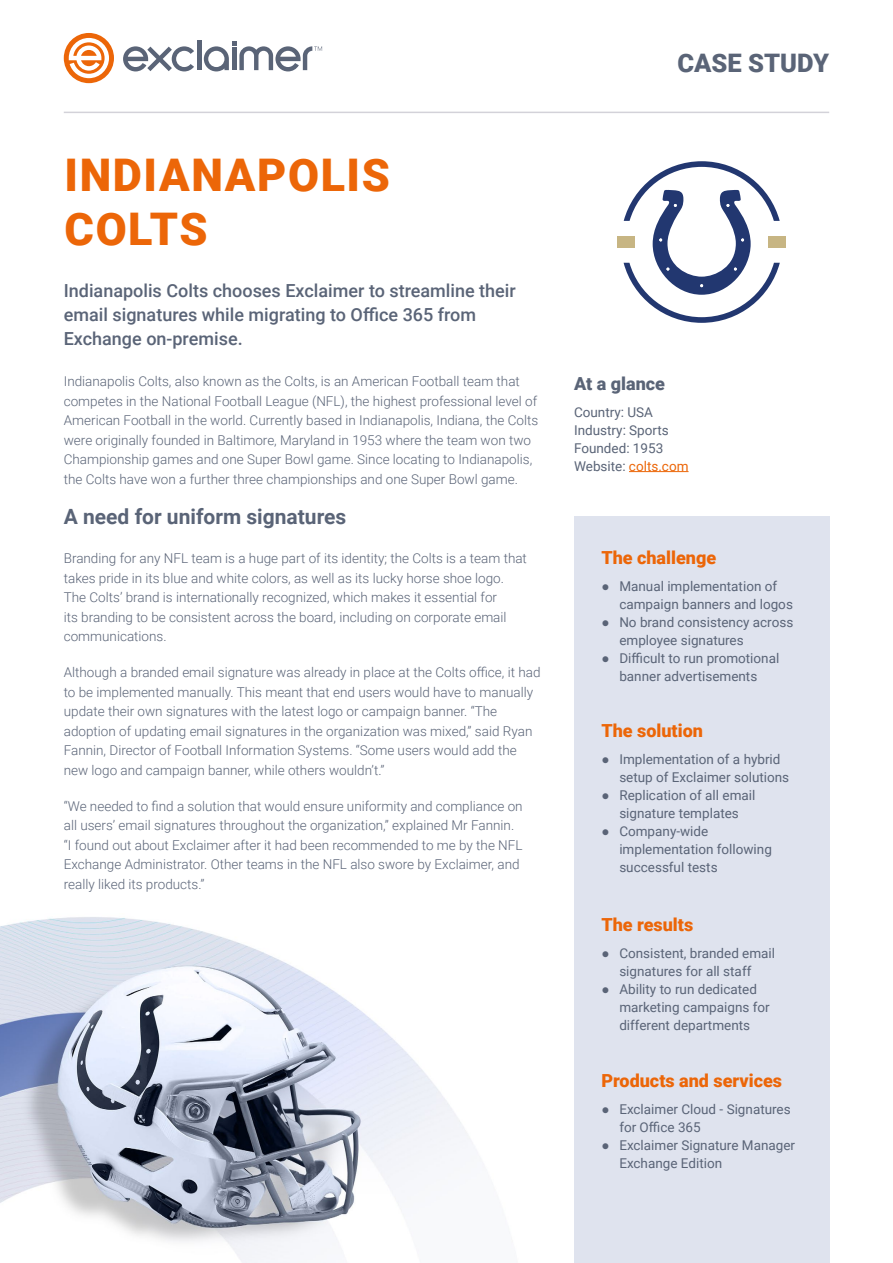
<style>
.page{position:relative;width:893px;height:1263px;background:#fff}
.page>*{position:absolute;margin:0;border:0;box-sizing:border-box;transform-origin:0 0}
.t1{font:900 45px/54px "Roboto";letter-spacing:.035em;color:#ec6608}
.t2{font:900 25.5px "Roboto";color:#5a6477}
.t3{font:700 21px "Roboto";color:#5a6477}
.t4{font:500 18px/24px "Roboto";color:#5a6477}
.t5{font:900 18px "Roboto";color:#ec6608}
.t6{font:900 18px "Roboto";color:#5a6477}
.t7{font:300 13.5px/19.5px "Roboto";color:#5a6477}
.t8{font:13.5px/18px "Roboto";color:#5a6477}
.s1{color:#ec6608}
.s2{font-family:"Segoe UI";font-weight:700}
</style>
<div class="page">
<img style="left:0;top:917px;width:472px;height:346px">
<div style="left:574px;top:517px;width:255px;height:746px;background:#dfe3ee"></div>
<svg style="left:123px;top:46px;width:71px;height:25px"></svg>
<hr style="left:197px;top:40px;width:4px;height:30px;background:#5a6477">
<div style="left:64px;top:33px;width:50px;height:50px;background:#ec6608;border-radius:50%"></div>
<svg style="left:69px;top:38px;width:40px;height:40px"></svg>
<svg style="left:204px;top:41px;width:118px;height:30px"></svg>
<hr style="left:64px;top:112px;width:765px;height:1px;background:#d3d2d9">
<hr style="left:629px;top:471px;width:59px;height:1px;background:#ec6608">
<svg style="left:624px;top:161px;width:156px;height:162px"></svg>
<div style="left:769px;top:237px;width:17px;height:11px;background:#c7b583"></div>
<div style="left:617px;top:237px;width:17px;height:11px;background:#c7b583"></div>
<h1 class="t1" style="left:65px;top:146px;width:327px">INDIANAPOLIS<br>COLTS</h1>
<h3 class="t4" style="left:64px;top:278px;width:454px">Indianapolis Colts chooses Exclaimer to streamline their email signatures while migrating to Office 365 from<br>Exchange on-premise.</h3>
<p class="t7" style="left:64px;top:371px;width:476px">Indianapolis Colts, also known as the Colts, is an American Football team that competes in the National Football League (NFL), the highest professional level of American Football in the world. Currently based in Indianapolis, Indiana, the Colts were originally founded in Baltimore, Maryland in 1953 where the team won two Championship games and one Super Bowl game. Since locating to Indianapolis, the Colts have won a further three championships and one Super Bowl game.</p>
<h3 class="t3" style="left:64px;top:502px;width:284px">A need for uniform signatures</h3>
<p class="t7" style="left:64px;top:548px;width:465px">Branding for any NFL team is a huge part of its identity; the Colts is a team that takes pride in its blue and white colors, as well as its lucky horse shoe logo.<br>The Colts’ brand is internationally recognized, which makes it essential for<br>its branding to be consistent across the board, including on corporate email communications.</p>
<p class="t7" style="left:64px;top:662px;width:478px">Although a branded email signature was already in place at the Colts office, it had to be implemented manually. This meant that end users would have to manually update their own signatures with the latest logo or campaign banner. “The adoption of updating email signatures in the organization was mixed,” said Ryan Fannin, Director of Football Information Systems. “Some users would add the new logo and campaign banner, while others wouldn’t.”</p>
<p class="t7" style="left:64px;top:796px;width:460px">“We needed to find a solution that would ensure uniformity and compliance on all users’ email signatures throughout the organization,” explained Mr Fannin. “I found out about Exclaimer after it had been recommended to me by the NFL Exchange Administrator. Other teams in the NFL also swore by Exclaimer, and really liked its products.”</p>
<h2 class="t2" style="left:678px;top:45px;width:153px">CASE STUDY</h2>
<h3 class="t6" style="left:574px;top:371px;width:92px">At a glance</h3>
<p class="t8" style="left:574px;top:402px;width:116px">Country: USA<br>Industry: Sports<br>Founded: 1953<br>Website: <span class="s1">colts.com</span></p>
<h3 class="t5" style="left:601px;top:545px;width:116px">The challenge</h3>
<p class="t8" style="left:619px;top:577px;width:175px;text-indent:-18px"><span class="s2">●</span> Manual implementation of campaign banners and logos</p>
<p class="t8" style="left:619px;top:613px;width:175px;text-indent:-18px"><span class="s2">●</span> No brand consistency across employee signatures</p>
<p class="t8" style="left:601px;top:649px;width:180px;text-align:center"><span class="s2">●</span> Difficult to run promotional banner advertisements</p>
<h3 class="t5" style="left:601px;top:718px;width:103px">The solution</h3>
<p class="t8" style="left:619px;top:750px;width:171px;text-indent:-18px"><span class="s2">●</span> Implementation of a hybrid setup of Exclaimer solutions</p>
<p class="t8" style="left:601px;top:786px;width:156px;text-align:center"><span class="s2">●</span> Replication of all email signature templates</p>
<p class="t8" style="left:619px;top:822px;width:154px;text-indent:-18px"><span class="s2">●</span> Company-wide implementation following successful tests</p>
<h3 class="t5" style="left:601px;top:911px;width:93px">The results</h3>
<p class="t8" style="left:601px;top:943px;width:175px;text-align:center"><span class="s2">●</span> Consistent, branded email signatures for all staff</p>
<p class="t8" style="left:619px;top:979px;width:152px;text-indent:-18px"><span class="s2">●</span> Ability to run dedicated marketing campaigns for different departments</p>
<h3 class="t5" style="left:601px;top:1068px;width:182px">Products and services</h3>
<p class="t8" style="left:619px;top:1100px;width:173px;text-indent:-18px"><span class="s2">●</span> Exclaimer Cloud - Signatures for Office 365</p>
<p class="t8" style="left:619px;top:1136px;width:177px;text-indent:-18px"><span class="s2">●</span> Exclaimer Signature Manager<br>Exchange Edition</p>
</div>
